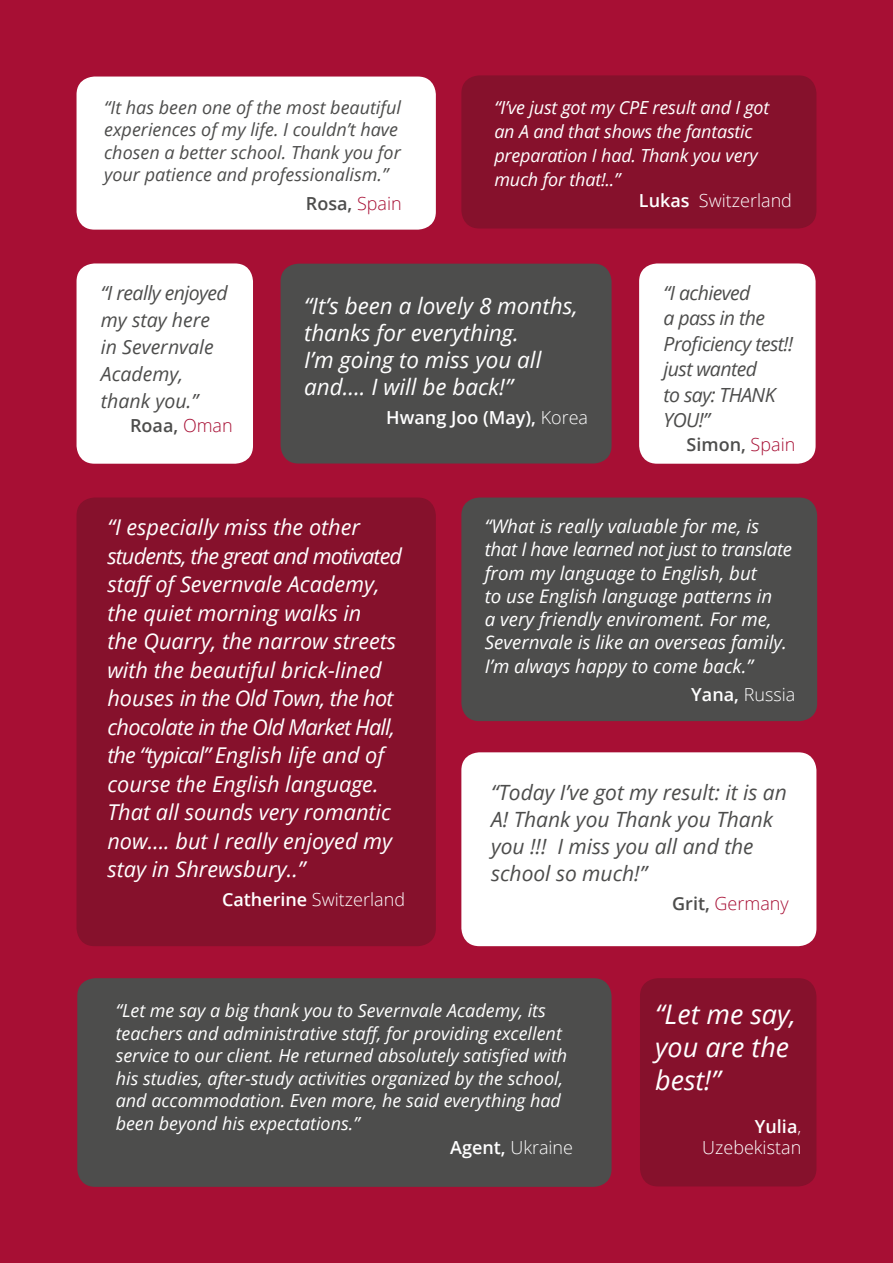
<style>
.page{position:relative;width:893px;height:1263px;background:#a70f34}
.page>*{position:absolute;margin:0;border:0;box-sizing:border-box;transform-origin:0 0}
.t1{font:italic 27px/33px "Open Sans";color:#fff}
.t2{font:italic 22.5px/27px "Open Sans";color:#fff}
.t3{font:italic 21.75px/28.5px "Open Sans";color:#fff}
.t4{font:italic 21px/27px "Open Sans";color:#4d4d4c}
.t5{font:italic 19.5px/25.5px "Open Sans";letter-spacing:-.03em;color:#4d4d4c}
.t6{font:italic 19.5px/27px "Open Sans";color:#4d4d4c}
.t7{font:italic 18.75px/23.2px "Open Sans";color:#fff}
.t8{font:italic 18px/24px "Open Sans";color:#fff}
.t9{font:italic 18px/22.5px "Open Sans";color:#4d4d4c}
.t10{font:300 18px/21px "Open Sans";color:#fff;text-align:right}
.t11{font:600 18px "Open Sans";color:#4d4d4c}
.t12{font:600 18px "Open Sans";color:#fff}
.t13{font:300 18px "Open Sans";color:#a70f34}
.s1{font-weight:300;color:#a70f34}
.s2{font-weight:600}
.s3{font-weight:300}
.s4{font-weight:600;color:#4d4d4c}
</style>
<div class="page">
<div style="left:77px;top:77px;width:359px;height:153px;background:#fff;border-radius:18px"></div>
<div style="left:281px;top:264px;width:331px;height:199px;background:#4d4d4c;border-radius:18px"></div>
<div style="left:461px;top:497px;width:356px;height:224px;background:#4d4d4c;border-radius:18px"></div>
<div style="left:77px;top:978px;width:535px;height:209px;background:#4d4d4c;border-radius:18px"></div>
<div style="left:77px;top:497px;width:359px;height:449px;background:#86112c;border-radius:18px"></div>
<div style="left:461px;top:752px;width:355px;height:194px;background:#fff;border-radius:18px"></div>
<div style="left:461px;top:75px;width:355px;height:153px;background:#86112c;border-radius:18px"></div>
<div style="left:640px;top:978px;width:176px;height:208px;background:#86112c;border-radius:18px"></div>
<div style="left:77px;top:263px;width:176px;height:201px;background:#fff;border-radius:18px"></div>
<div style="left:639px;top:263px;width:177px;height:201px;background:#fff;border-radius:18px"></div>
<p class="t9" style="left:104px;top:95px;width:298px">“It has been one of the most beautiful experiences of my life. I couldn’t have chosen a better school. Thank you for your patience and professionalism.”</p>
<p class="t11" style="left:306px;top:191px;width:97px">Rosa, <span class="s1">Spain</span></p>
<p class="t8" style="left:494px;top:95px;width:276px">“I’ve just got my CPE result and I got an A and that shows the fantastic preparation I had. Thank you very much for that!..”</p>
<p class="t10" style="left:639px;top:189px;width:155px"><span class="s2">Lukas</span> Switzerland</p>
<p class="t6" style="left:101px;top:279px;width:128px">“I really enjoyed my stay here in Severnvale<br>Academy, thank you.”</p>
<p class="t11" style="left:130px;top:413px;width:104px">Roaa, <span class="s1">Oman</span></p>
<p class="t2" style="left:304px;top:292px;width:275px">“It’s been a lovely 8 months, thanks for everything.<br>I’m going to miss you all and…. I will be back!”</p>
<p class="t12" style="left:386px;top:405px;width:203px">Hwang Joo (May), <span class="s3">Korea</span></p>
<p class="t5" style="left:664px;top:279px;width:131px">“I achieved<br>a pass in the<br>Proficiency test!! just wanted<br>to say: THANK<br>YOU!”</p>
<p class="t11" style="left:687px;top:432px;width:110px">Simon, <span class="s1">Spain</span></p>
<p class="t3" style="left:107px;top:513px;width:296px">“I especially miss the other students, the great and motivated staff of Severnvale Academy, the quiet morning walks in<br>the Quarry, the narrow streets with the beautiful brick-lined houses in the Old Town, the hot chocolate in the Old Market Hall, the “typical” English life and of course the English language.<br>That all sounds very romantic now…. but I really enjoyed my stay in Shrewsbury..”</p>
<p class="t10" style="left:222px;top:888px;width:185px"><span class="s2">Catherine</span> Switzerland</p>
<p class="t7" style="left:485px;top:514px;width:309px">“What is really valuable for me, is that I have learned not just to translate from my language to English, but<br>to use English language patterns in<br>a very friendly enviroment. For me, Severnvale is like an overseas family.<br>I’m always happy to come back.”</p>
<p class="t10" style="left:691px;top:684px;width:106px"><span class="s2">Yana,</span> Russia</p>
<p class="t4" style="left:491px;top:779px;width:297px">“Today I’ve got my result: it is an<br>A! Thank you Thank you Thank you !!! I miss you all and the school so much!”</p>
<p class="t13" style="left:672px;top:891px;width:118px"><span class="s4">Grit,</span> Germany</p>
<p class="t8" style="left:116px;top:998px;width:432px">“Let me say a big thank you to Severnvale Academy, its</p>
<p class="t8" style="left:116px;top:1021px;width:448px">teachers and administrative staff, for providing excellent</p>
<p class="t8" style="left:116px;top:1043px;width:453px">service to our client. He returned absolutely satisfied with</p>
<p class="t8" style="left:116px;top:1066px;width:449px">his studies, after-study activities organized by the school,</p>
<p class="t8" style="left:116px;top:1088px;width:447px">and accommodation. Even more, he said everything had</p>
<p class="t8" style="left:116px;top:1111px;width:245px">been beyond his expectations.”</p>
<p class="t10" style="left:450px;top:1136px;width:125px"><span class="s2">Agent,</span> Ukraine</p>
<h1 class="t1" style="left:655px;top:997px;width:142px">“Let me say, you are the best!”</h1>
<p class="t10" style="left:702px;top:1115px;width:101px"><span class="s2">Yulia</span>,<br>Uzebekistan</p>
</div>
